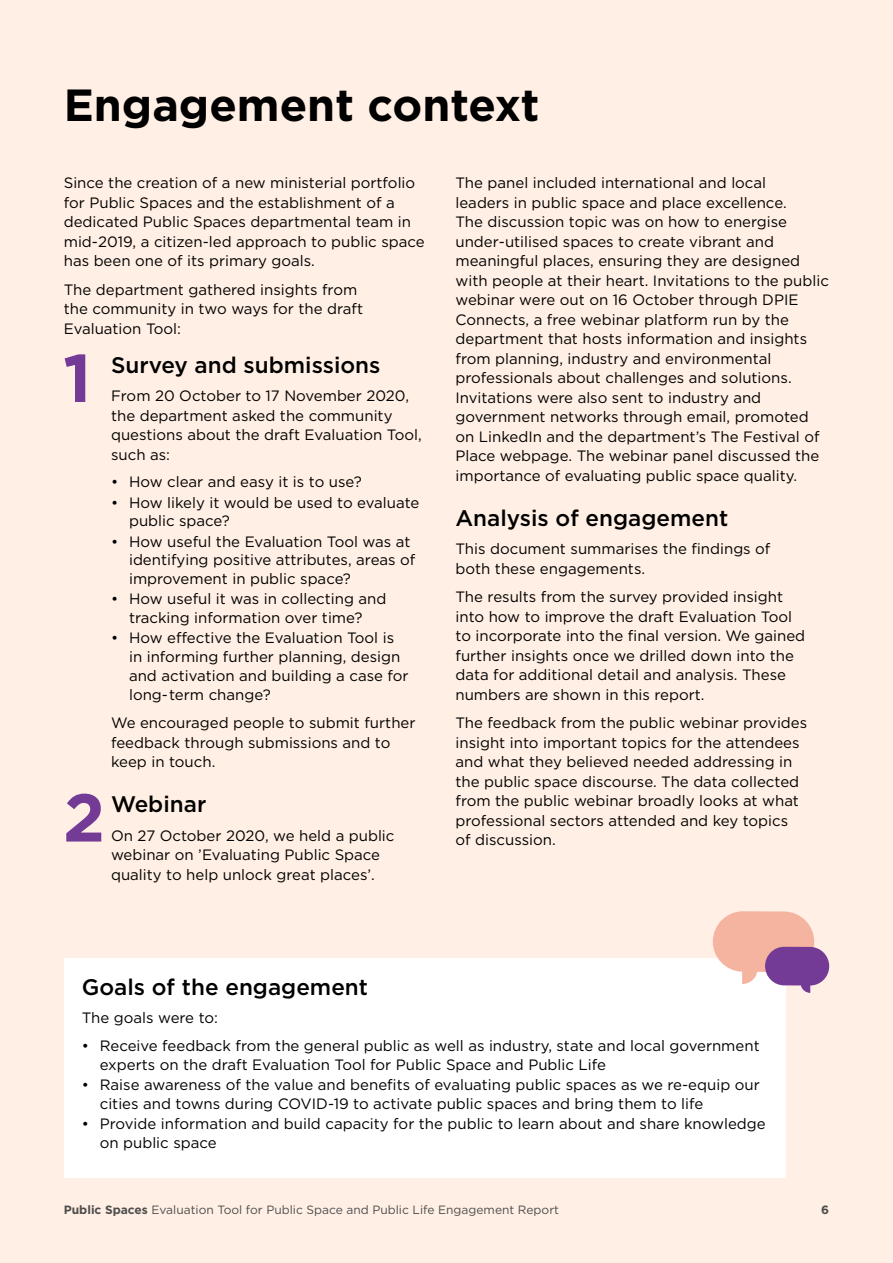
<style>
.page{position:relative;width:893px;height:1263px;background:#ffefe4}
.page>*{position:absolute;margin:0;border:0;box-sizing:border-box;transform-origin:0 0}
.t1{font:700 67.5px "Gotham";color:#733a96}
.t2{font:700 45px "Gotham";color:#000}
.t3{font:500 22.5px "Gotham";color:#000}
.Body{font:15px/19.5px "Gotham";color:#000}
.Body_bullet_1{font:15px/18.8px "Gotham";color:#000}
.t4{font:12px "Gotham";color:#4d4d4d}
.t5{font:700 12px "Gotham";color:#4d4d4d}
.s1{font-weight:700}
</style>
<div class="page">
<div style="left:64px;top:959px;width:721px;height:219px;background:#fff"></div>
<svg style="left:713px;top:911px;width:116px;height:82px"></svg>
<h1 class="t2" style="left:64px;top:75px;width:477px">Engagement context</h1>
<p class="Body" style="left:64px;top:173px;width:362px">Since the creation of a new ministerial portfolio for Public Spaces and the establishment of a dedicated Public Spaces departmental team in mid-2019, a citizen-led approach to public space has been one of its primary goals.</p>
<p class="Body" style="left:64px;top:279px;width:301px">The department gathered insights from the community in two ways for the draft<br>Evaluation Tool:</p>
<h2 class="t3" style="left:111px;top:350px;width:271px">Survey and submissions</h2>
<p class="Body" style="left:111px;top:386px;width:312px">From 20 October to 17 November 2020, the department asked the community questions about the draft Evaluation Tool, such as:</p>
<p class="Body_bullet_1" style="left:111px;top:472px;width:252px">• How clear and easy it is to use?</p>
<p class="Body_bullet_1" style="left:129px;top:492px;width:292px;text-indent:-18px">• How likely it would be used to evaluate public space?</p>
<p class="Body_bullet_1" style="left:129px;top:531px;width:288px;text-indent:-18px">• How useful the Evaluation Tool was at identifying positive attributes, areas of improvement in public space?</p>
<p class="Body_bullet_1" style="left:111px;top:589px;width:277px;text-align:center">• How useful it was in collecting and tracking information over time?</p>
<p class="Body_bullet_1" style="left:129px;top:628px;width:281px;text-indent:-18px">• How effective the Evaluation Tool is in informing further planning, design and activation and building a case for long- term change?</p>
<p class="Body" style="left:111px;top:713px;width:306px">We encouraged people to submit further feedback through submissions and to keep in touch.</p>
<h2 class="t3" style="left:111px;top:789px;width:97px">Webinar</h2>
<p class="Body" style="left:111px;top:825px;width:285px">On 27 October 2020, we held a public webinar on ’Evaluating Public Space quality to help unlock great places’.</p>
<h1 class="t1" style="left:63px;top:333px;width:30px">1</h1>
<h1 class="t1" style="left:63px;top:773px;width:44px">2</h1>
<p class="Body" style="left:455px;top:173px;width:375px">The panel included international and local<br>leaders in public space and place excellence.<br>The discussion topic was on how to energise under-utilised spaces to create vibrant and meaningful places, ensuring they are designed with people at their heart. Invitations to the public webinar were out on 16 October through DPIE Connects, a free webinar platform run by the department that hosts information and insights from planning, industry and environmental professionals about challenges and solutions.<br>Invitations were also sent to industry and government networks through email, promoted on LinkedIn and the department’s The Festival of Place webpage. The webinar panel discussed the importance of evaluating public space quality.</p>
<h2 class="t3" style="left:455px;top:503px;width:274px">Analysis of engagement</h2>
<p class="Body" style="left:455px;top:539px;width:316px">This document summarises the findings of both these engagements.</p>
<p class="Body" style="left:455px;top:587px;width:351px">The results from the survey provided insight into how to improve the draft Evaluation Tool to incorporate into the final version. We gained further insights once we drilled down into the data for additional detail and analysis. These numbers are shown in this report.</p>
<p class="Body" style="left:455px;top:713px;width:353px">The feedback from the public webinar provides insight into important topics for the attendees and what they believed needed addressing in the public space discourse. The data collected from the public webinar broadly looks at what professional sectors attended and key topics<br>of discussion.</p>
<h2 class="t3" style="left:82px;top:972px;width:288px">Goals of the engagement</h2>
<p class="Body" style="left:82px;top:1008px;width:138px">The goals were to:</p>
<p class="Body_bullet_1" style="left:100px;top:1036px;width:661px;text-indent:-18px">• Receive feedback from the general public as well as industry, state and local government experts on the draft Evaluation Tool for Public Space and Public Life</p>
<p class="Body_bullet_1" style="left:100px;top:1075px;width:661px;text-indent:-18px">• Raise awareness of the value and benefits of evaluating public spaces as we re-equip our cities and towns during COVID-19 to activate public spaces and bring them to life</p>
<p class="Body_bullet_1" style="left:100px;top:1114px;width:667px;text-indent:-18px">• Provide information and build capacity for the public to learn about and share knowledge on public space</p>
<p class="t4" style="left:64px;top:1202px;width:497px"><span class="s1">Public Spaces</span> Evaluation Tool for Public Space and Public Life Engagement Report</p>
<p class="t5" style="left:821px;top:1202px;width:9px">6</p>
</div>
